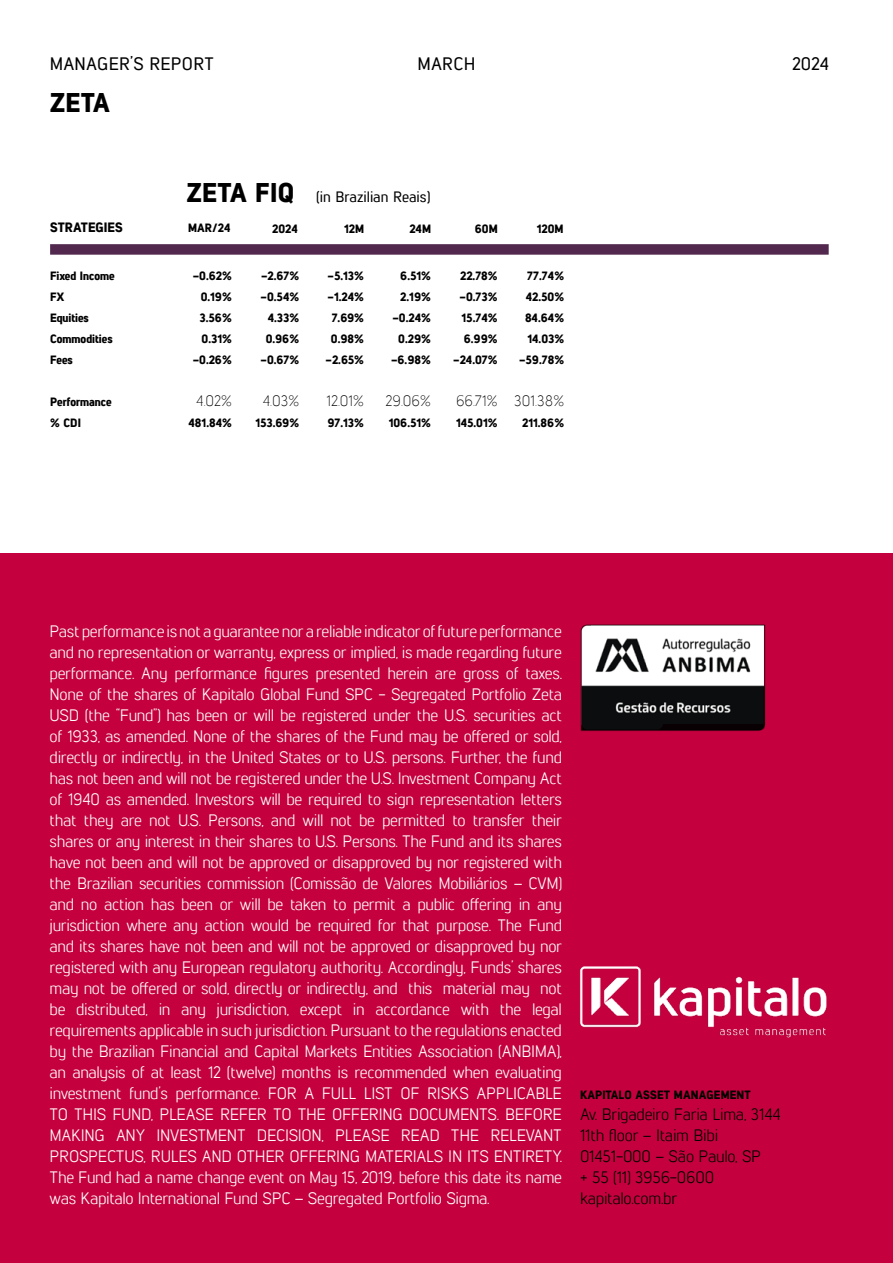
<style>
.page{position:relative;width:893px;height:1263px;background:#fff}
.page>*{position:absolute;margin:0;border:0;box-sizing:border-box;transform-origin:0 0}
.t1{font:800 27px "Lintel";color:#000}
.t2{font:18px "Lintel Regular 5";letter-spacing:.01em;color:#000}
.t3{font:16.5px/21px "Lintel";letter-spacing:-.02em;color:#fff;text-align:justify}
.t4{font:16.5px/21px "Lintel";letter-spacing:-.015em;color:#000}
.t5{font:15px "Lintel Regular 4";color:#000}
.t6{font:15px "Lintel Regular 5";color:#000}
.t7{font:800 13.5px "Lintel";color:#000}
.t8{font:800 12px/21px "Lintel";color:#000;text-align:right}
.s1{font-family:"Lintel";font-weight:800;font-size:27px}
</style>
<div class="page">
<div style="left:50px;top:244px;width:779px;height:11px;background:#52284e"></div>
<div style="left:0;top:553px;width:893px;height:710px;background:#c5003e"></div>
<img style="left:580px;top:624px;width:186px;height:108px">
<img style="left:580px;top:966px;width:247px;height:72px">
<p class="t2" style="left:50px;top:51px;width:166px">MANAGER’S REPORT</p>
<p class="t2" style="left:792px;top:51px;width:39px">2024</p>
<p class="t2" style="left:417px;top:51px;width:60px">MARCH</p>
<h1 class="t1" style="left:50px;top:83px;width:62px">ZETA</h1>
<p class="t6" style="left:186px;top:187px;width:245px"><span class="s1">ZETA FIQ</span> (in Brazilian Reais)</p>
<p class="t8" style="left:272px;top:217px;width:27px">2024</p>
<p class="t8" style="left:261px;top:265px;width:40px;text-align:center">-2.67% -0.54%<br>4.33%<br>0.96% -0.67%</p>
<p class="t5" style="left:263px;top:391px;width:38px">4.03%</p>
<p class="t8" style="left:255px;top:412px;width:45px">153.69%</p>
<p class="t7" style="left:50px;top:218px;width:74px">STRATEGIES</p>
<p class="t8" style="left:188px;top:217px;width:44px">MAR/24</p>
<p class="t8" style="left:50px;top:265px;width:66px;text-align:left">Fixed Income<br>FX<br>Equities<br>Commodities<br>Fees</p>
<p class="t8" style="left:50px;top:391px;width:63px;text-align:left">Performance % CDI</p>
<p class="t8" style="left:344px;top:217px;width:22px">12M</p>
<p class="t8" style="left:326px;top:265px;width:40px;text-align:center">-5.13% -1.24%<br>7.69%<br>0.98% -2.65%</p>
<p class="t5" style="left:326px;top:391px;width:39px">12.01%</p>
<p class="t8" style="left:327px;top:412px;width:38px">97.13%</p>
<p class="t8" style="left:409px;top:217px;width:23px">24M</p>
<p class="t8" style="left:391px;top:265px;width:41px">6.51%<br>2.19% -0.24%<br>0.29% -6.98%</p>
<p class="t5" style="left:386px;top:391px;width:47px">29.06%</p>
<p class="t8" style="left:389px;top:412px;width:44px">106.51%</p>
<p class="t8" style="left:193px;top:265px;width:41px">-0.62%<br>0.19%<br>3.56%<br>0.31% -0.26%</p>
<p class="t5" style="left:196px;top:391px;width:37px">4.02%</p>
<p class="t8" style="left:189px;top:412px;width:45px">481.84%</p>
<p class="t8" style="left:475px;top:217px;width:24px">60M</p>
<p class="t8" style="left:453px;top:265px;width:46px">22.78% -0.73%<br>15.74%<br>6.99% -24.07%</p>
<p class="t5" style="left:456px;top:391px;width:43px">66.71%</p>
<p class="t8" style="left:456px;top:412px;width:43px">145.01%</p>
<p class="t8" style="left:537px;top:217px;width:28px">120M</p>
<p class="t8" style="left:519px;top:265px;width:47px">77.74%<br>42.50%<br>84.64%<br>14.03% -59.78%</p>
<p class="t5" style="left:514px;top:391px;width:51px">301.38%</p>
<p class="t8" style="left:522px;top:412px;width:43px">211.86%</p>
<p class="t3" style="left:50px;top:620px;width:514px">Past performance is not a guarantee nor a reliable indicator of future performance and no representation or warranty, express or implied, is made regarding future performance. Any performance figures presented herein are gross of taxes.<br>None of the shares of Kapitalo Global Fund SPC - Segregated Portfolio Zeta USD (the “Fund”) has been or will be registered under the U.S. securities act of 1933, as amended. None of the shares of the Fund may be offered or sold, directly or indirectly, in the United States or to U.S. persons. Further, the fund has not been and will not be registered under the U.S. Investment Company Act of 1940 as amended. Investors will be required to sign representation letters that they are not U.S. Persons, and will not be permitted to transfer their shares or any interest in their shares to U.S. Persons. The Fund and its shares have not been and will not be approved or disapproved by nor registered with the Brazilian securities commission (Comissão de Valores Mobiliários – CVM) and no action has been or will be taken to permit a public offering in any jurisdiction where any action would be required for that purpose. The Fund and its shares have not been and will not be approved or disapproved by nor registered with any European regulatory authority. Accordingly, Funds’ shares may not be offered or sold, directly or indirectly, and this material may not be distributed, in any jurisdiction, except in accordance with the legal requirements applicable in such jurisdiction. Pursuant to the regulations enacted by the Brazilian Financial and Capital Markets Entities Association (ANBIMA), an analysis of at least 12 (twelve) months is recommended when evaluating investment fund’s performance. FOR A FULL LIST OF RISKS APPLICABLE TO THIS FUND, PLEASE REFER TO THE OFFERING DOCUMENTS. BEFORE MAKING ANY INVESTMENT DECISION, PLEASE READ THE RELEVANT PROSPECTUS, RULES AND OTHER OFFERING MATERIALS IN ITS ENTIRETY.<br>The Fund had a name change event on May 15, 2019, before this date its name was Kapitalo International Fund SPC – Segregated Portfolio Sigma.</p>
<p class="t8" style="left:580px;top:1084px;width:172px">KAPITALO ASSET MANAGEMENT</p>
<p class="t4" style="left:580px;top:1103px;width:202px">Av. Brigadeiro Faria Lima, 3144<br>11th floor – Itaim Bibi<br>01451-000 – São Paulo, SP<br>+ 55 (11) 3956-0600 kapitalo.com.br</p>
</div>
